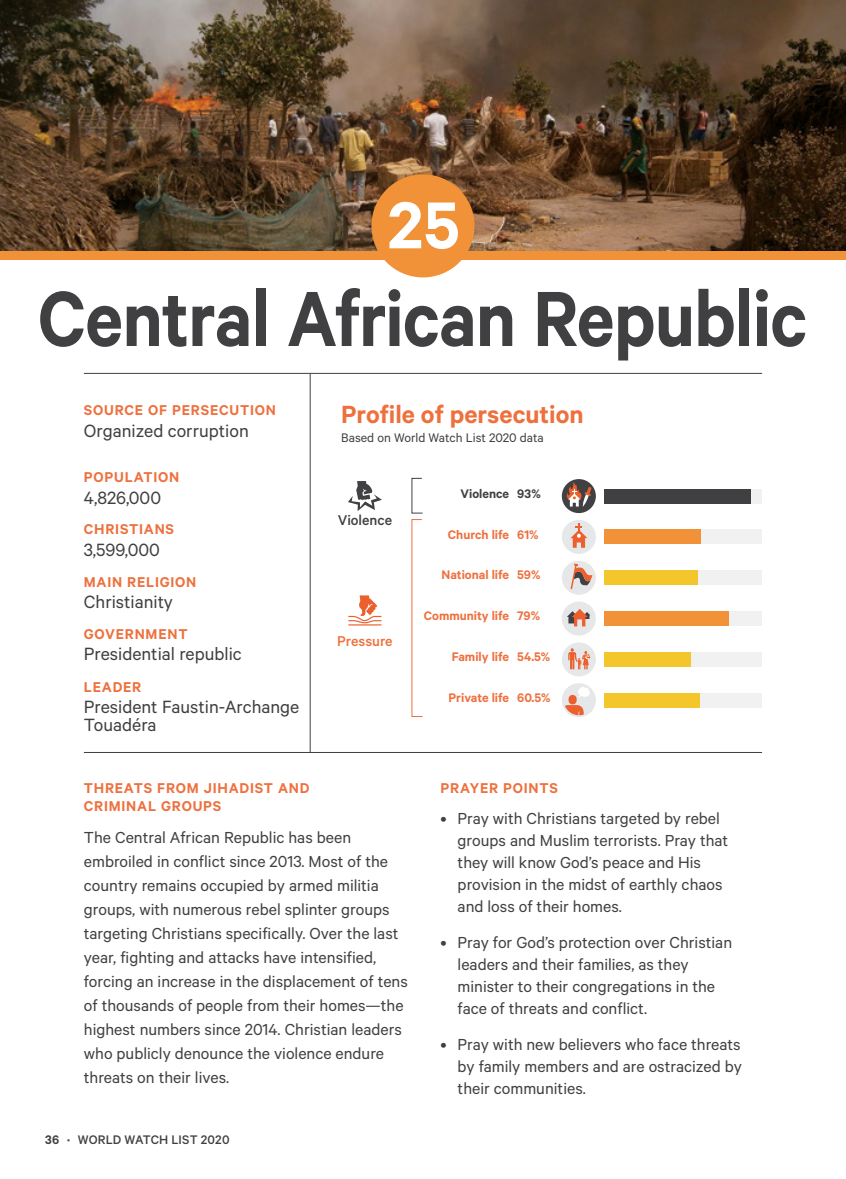
<style>
.page{position:relative;width:846px;height:1179px;background:#fff}
.page>*{position:absolute;margin:0;border:0;box-sizing:border-box;transform-origin:0 0}
.t1{font:600 88px "Calibre";letter-spacing:-.01em;color:#404042;scale:.91 1}
.Large_Number{font:600 74.6px "Calibre";color:#fff}
.Body{font:600 28px "Calibre";color:#ee703d}
.Quote_Ref{font:20px/18px "Calibre";color:#404042}
.Body-2{font:18px/24px "Calibre";color:#404042}
.Quote_Ref-2{font:600 16px/18px "Calibre";letter-spacing:.05em;color:#ee703d}
.Body_Right-Aligned{font:500 16px "Calibre";color:#404042}
.Body_Right-Aligned-2{font:500 16px "Calibre";color:#ee703d}
.Body_Right-Aligned-3{font:600 14px "Calibre";color:#ee703d}
.Subscript{font:14px "Calibre";color:#404042}
.t2{font:500 14px "Calibre";letter-spacing:.01em;color:#404042}
.Body_Centred{font:600 14px "Calibre";color:#ee703d}
.Body_Right-Aligned-4{font:600 14px "Calibre";color:#404042}
.Body_Centred-2{font:600 14px "Calibre";color:#404042}
.s1{font-weight:600}
</style>
<div class="page">
<img style="left:0;top:0;width:846px;height:251px">
<div style="left:0;top:251px;width:846px;height:9px;background:#f19138"></div>
<hr style="left:84px;top:373px;width:678px;height:1px;background:#404042">
<hr style="left:84px;top:752px;width:678px;height:1px;background:#404042">
<hr style="left:310px;top:374px;width:1px;height:379px;background:#404042">
<div style="left:371px;top:174px;width:104px;height:103px;background:#f19138;border-radius:50%"></div>
<div style="left:604px;top:489px;width:158px;height:14px;background:#f1f1f2"></div>
<div style="left:604px;top:489px;width:147px;height:14px;background:#404042"></div>
<div style="left:604px;top:530px;width:158px;height:14px;background:#f1f1f2"></div>
<div style="left:604px;top:571px;width:158px;height:14px;background:#f1f1f2"></div>
<div style="left:604px;top:611px;width:158px;height:15px;background:#f1f1f2"></div>
<div style="left:604px;top:611px;width:125px;height:15px;background:#f19138"></div>
<div style="left:604px;top:652px;width:158px;height:14px;background:#f1f1f2"></div>
<div style="left:604px;top:652px;width:86px;height:14px;background:#f3c72c"></div>
<div style="left:604px;top:693px;width:158px;height:14px;background:#f1f1f2"></div>
<div style="left:604px;top:693px;width:96px;height:14px;background:#f3c72c"></div>
<svg style="left:412px;top:478px;width:11px;height:35px"></svg>
<svg style="left:412px;top:519px;width:11px;height:198px"></svg>
<div style="left:562px;top:479px;width:34px;height:34px;background:#414042;border-radius:50%"></div>
<svg style="left:566px;top:482px;width:26px;height:25px"></svg>
<div style="left:562px;top:520px;width:34px;height:34px;background:#e6e7e8;border-radius:50%"></div>
<svg style="left:570px;top:524px;width:17px;height:24px"></svg>
<div style="left:562px;top:561px;width:34px;height:34px;background:#e6e7e8;border-radius:50%"></div>
<svg style="left:571px;top:564px;width:21px;height:25px"></svg>
<div style="left:562px;top:602px;width:34px;height:34px;background:#e6e7e8;border-radius:50%"></div>
<svg style="left:567px;top:609px;width:23px;height:17px"></svg>
<div style="left:562px;top:642px;width:34px;height:34px;background:#e6e7e8;border-radius:50%"></div>
<svg style="left:568px;top:648px;width:22px;height:21px"></svg>
<div style="left:562px;top:683px;width:34px;height:34px;background:#e6e7e8;border-radius:50%"></div>
<svg style="left:578px;top:687px;width:12px;height:11px"></svg>
<div style="left:569px;top:695px;width:8px;height:9px;background:#ec602d;border-radius:4px"></div>
<svg style="left:565px;top:705px;width:18px;height:10px"></svg>
<svg style="left:348px;top:595px;width:34px;height:31px"></svg>
<svg style="left:348px;top:481px;width:34px;height:30px"></svg>
<div style="left:604px;top:530px;width:96px;height:14px;background:#f19138"></div>
<div style="left:604px;top:571px;width:93px;height:14px;background:#f3c72c"></div>
<p class="Large_Number" style="left:388px;top:181px;width:74px">25</p>
<h1 class="t1" style="left:38px;top:266px;width:847px">Central African Republic</h1>
<p class="Quote_Ref-2" style="left:84px;top:401px;width:194px">SOURCE OF PERSECUTION</p>
<p class="Quote_Ref" style="left:84px;top:421px;width:166px">Organized corruption</p>
<p class="Quote_Ref-2" style="left:84px;top:468px;width:97px">POPULATION</p>
<p class="Quote_Ref" style="left:84px;top:488px;width:79px">4,826,000</p>
<p class="Quote_Ref-2" style="left:84px;top:520px;width:92px">CHRISTIANS</p>
<p class="Quote_Ref" style="left:84px;top:540px;width:78px">3,599,000</p>
<p class="Quote_Ref-2" style="left:84px;top:573px;width:114px">MAIN RELIGION</p>
<p class="Quote_Ref" style="left:84px;top:592px;width:91px">Christianity</p>
<p class="Quote_Ref-2" style="left:84px;top:624px;width:105px">GOVERNMENT</p>
<p class="Quote_Ref" style="left:84px;top:644px;width:159px">Presidential republic</p>
<p class="Quote_Ref-2" style="left:84px;top:677px;width:59px">LEADER</p>
<p class="Quote_Ref" style="left:84px;top:697px;width:217px">President Faustin-Archange<br>Touadéra</p>
<p class="Body" style="left:341px;top:398px;width:244px">Profile of persecution</p>
<p class="Subscript" style="left:341px;top:430px;width:204px">Based on World Watch List 2020 data</p>
<p class="Body_Right-Aligned" style="left:338px;top:511px;width:56px">Violence</p>
<p class="Body_Right-Aligned-2" style="left:337px;top:632px;width:57px">Pressure</p>
<p class="Body_Right-Aligned-4" style="left:461px;top:485px;width:50px">Violence</p>
<p class="Body_Centred-2" style="left:517px;top:485px;width:25px">93%</p>
<p class="Body_Right-Aligned-3" style="left:448px;top:526px;width:63px">Church life</p>
<p class="Body_Centred" style="left:517px;top:526px;width:23px">61%</p>
<p class="Body_Right-Aligned-3" style="left:442px;top:567px;width:69px">National life</p>
<p class="Body_Centred" style="left:517px;top:567px;width:25px">59%</p>
<p class="Body_Right-Aligned-3" style="left:424px;top:607px;width:87px">Community life</p>
<p class="Body_Centred" style="left:517px;top:607px;width:24px">79%</p>
<p class="Body_Right-Aligned-3" style="left:452px;top:648px;width:59px">Family life</p>
<p class="Body_Centred" style="left:517px;top:648px;width:35px">54.5%</p>
<p class="Body_Right-Aligned-3" style="left:448px;top:689px;width:62px">Private life</p>
<p class="Body_Centred" style="left:517px;top:689px;width:35px">60.5%</p>
<p class="Quote_Ref-2" style="left:84px;top:778px;width:227px">THREATS FROM JIHADIST AND<br>CRIMINAL GROUPS</p>
<p class="Quote_Ref-2" style="left:441px;top:778px;width:119px">PRAYER POINTS</p>
<p class="Body-2" style="left:458px;top:807px;width:272px;line-height:22px;text-indent:-17px">• Pray with Christians targeted by rebel groups and Muslim terrorists. Pray that they will know God’s peace and His provision in the midst of earthly chaos and loss of their homes.</p>
<p class="Body-2" style="left:458px;top:931px;width:276px;line-height:22px;text-indent:-17px">• Pray for God’s protection over Christian leaders and their families, as they minister to their congregations in the face of threats and conflict.</p>
<p class="Body-2" style="left:458px;top:1033px;width:286px;line-height:22px;text-align:justify;text-indent:-17px">• Pray with new believers who face threats by family members and are ostracized by their communities.</p>
<p class="Body-2" style="left:84px;top:824px;width:325px">The Central African Republic has been embroiled in conflict since 2013. Most of the country remains occupied by armed militia groups, with numerous rebel splinter groups targeting Christians specifically. Over the last year, fighting and attacks have intensified, forcing an increase in the displacement of tens of thousands of people from their homes—the highest numbers since 2014. Christian leaders who publicly denounce the violence endure threats on their lives.</p>
<p class="t2" style="left:45px;top:1132px;width:186px"><span class="s1">36 ·</span> WORLD WATCH LIST 2020</p>
</div>
